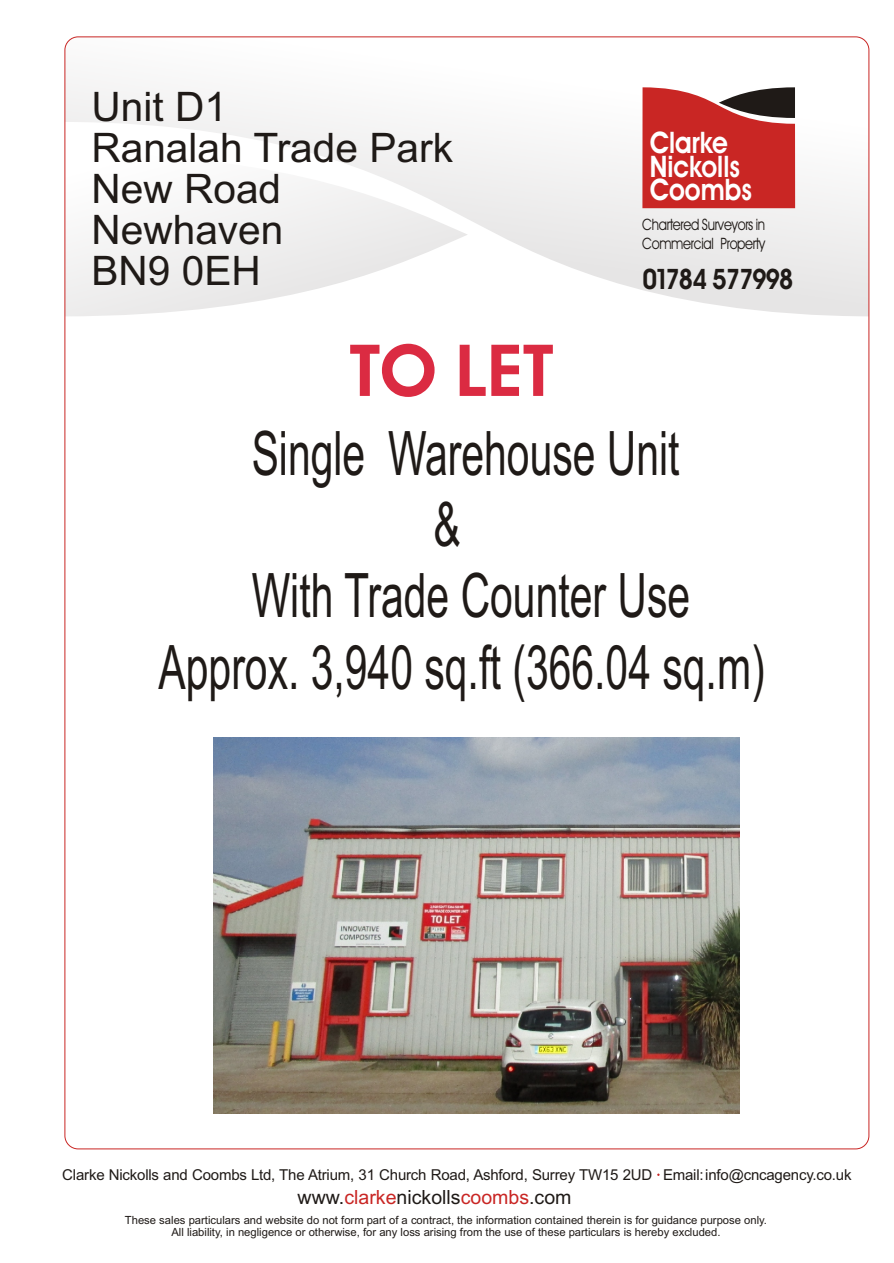
<style>
.page{position:relative;width:894px;height:1263px;background:#fff}
.page>*{position:absolute;margin:0;border:0;box-sizing:border-box;transform-origin:0 0}
.t1{font:700 72px "Avant Garde Bk BT";color:#db2b42}
.t2{font:61.35px/71.2px "Helvetica";color:#1f1a17;text-align:center;scale:.67 1}
.t3{font:700 40.65px/41px "Helvetica";color:#1f1a17}
.t4{font:40.65px "Arial";color:#1f1a17}
.t5{font:700 29.85px/23.4px "Avant Garde Bk BT";color:#fff;scale:.87 1}
.t6{font:700 28.35px "Avant Garde Bk BT";letter-spacing:-.06em;color:#1f1a17;scale:.9 1}
.t7{font:700 19.5px "Helvetica";color:#1f1a17}
.t8{font:15.75px/18.9px "Avant Garde Bk BT";letter-spacing:-.025em;color:#1f1a17;scale:.83 1}
.t9{font:15px "Helvetica";letter-spacing:-.015em;color:#1f1a17}
.t10{font:11.25px/12.6px "Helvetica";color:#1f1a17;text-align:center}
.s1{font-weight:700}
.s2{color:#c92624}
</style>
<div class="page">
<svg style="left:65px;top:37px;width:804px;height:279px"></svg>
<svg style="left:642px;top:87px;width:153px;height:121px;background:#bd3331"></svg>
<img style="left:213px;top:738px;width:527px;height:375px">
<h3 class="t3" style="left:91px;top:90px;width:363px">Unit D1<br>Ranalah Trade Park<br>New Road<br>Newhaven</h3>
<h3 class="t4" style="left:91px;top:255px;width:171px">BN9 0EH</h3>
<h1 class="t1" style="left:350px;top:341px;width:205px">TO LET</h1>
<h3 class="t5" style="left:650px;top:134px;width:119px">Clarke<br>Nickolls<br>Coombs</h3>
<h3 class="t8" style="left:642px;top:216px;width:150px">Chartered Surveyors in<br>Commercial Property</h3>
<h3 class="t6" style="left:642px;top:267px;width:170px">01784 577998</h3>
<h2 class="t2" style="left:159px;top:423px;width:906px">Single Warehouse Unit<br>&amp;<br>With Trade Counter Use<br>Approx. 3,940 sq.ft (366.04 sq.m)</h2>
<h3 class="t9" style="left:62px;top:1169px;width:791px"><span class="s1">Clarke Nickolls and Coombs Ltd</span>, The Atrium, 31 Church Road, Ashford, Surrey TW15 2UD Email:info@cncagency.co.uk</h3>
<p class="t10" style="left:125px;top:1215px;width:644px">These sales particulars and website do not form part of a contract, the information contained therein is for guidance purpose only.<br>All liability, in negligence or otherwise, for any loss arising from the use of these particulars is hereby excluded.</p>
<h3 class="t7" style="left:298px;top:1189px;width:275px">www.<span class="s2">clarke</span>nickolls<span class="s2">coombs</span>.com</h3>
</div>
